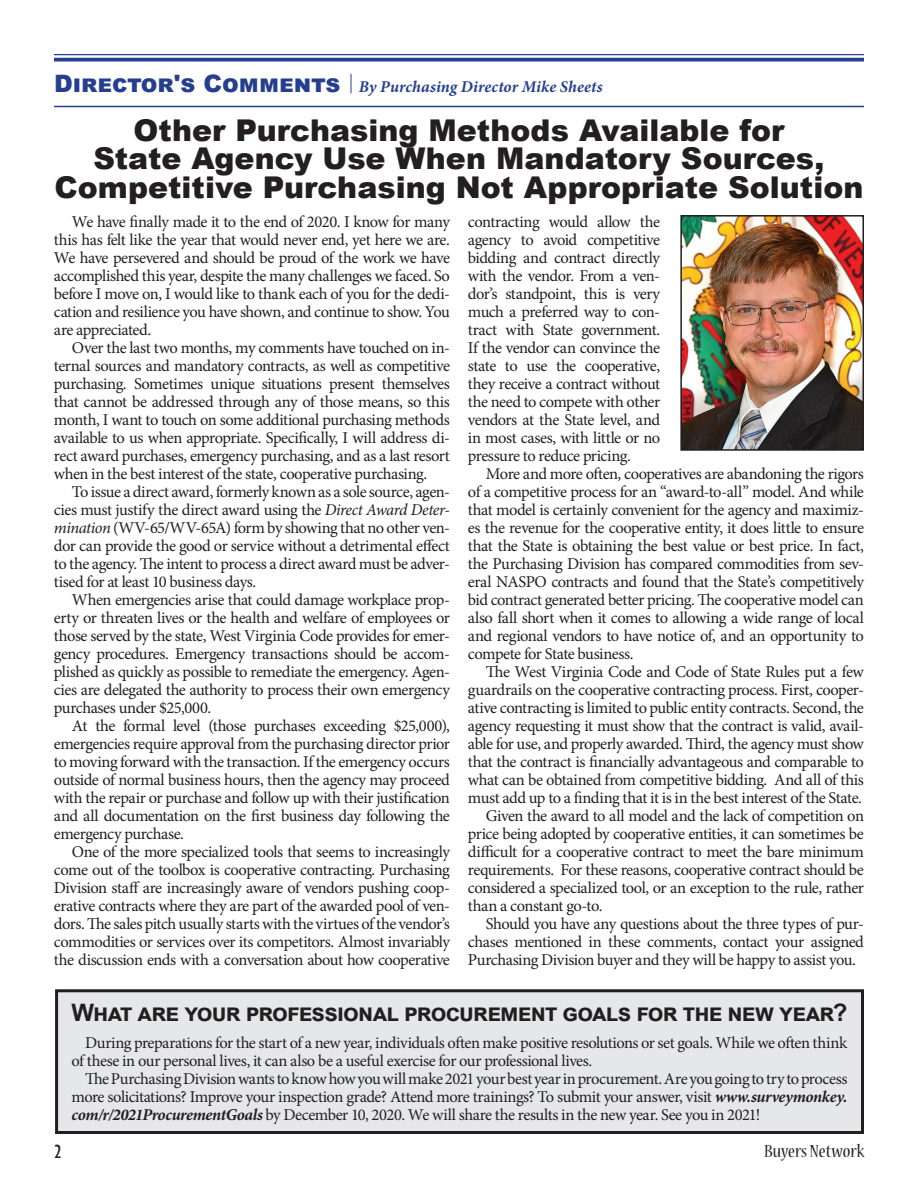
<style>
.page{position:relative;width:918px;height:1188px;background:#fff}
.page>*{position:absolute;margin:0;border:0;box-sizing:border-box;transform-origin:0 0}
.t1{font:900 30px/28.5px "Arial";color:#231f20;text-align:center}
.t2{font:700 24px "Arial";letter-spacing:-.035em;color:#231f20}
.t3{font:900 24px "Arial";color:#253f8e}
.t4{font:condensed 19.5px "Nueva Std";color:#231f20;scale:1.08 1}
.t5{font:condensed 19.5px "Gill Sans";color:#231f20;scale:1.08 1}
.t6{font:16.5px/18px "Minion Pro";letter-spacing:-.03em;color:#231f20;text-align:justify}
.t7{font:italic 700 16.5px "Minion Pro";letter-spacing:.005em;color:#253f8e}
.s1{font-style:italic}
.s2{font-weight:700;font-style:italic}
</style>
<div class="page">
<hr style="left:54px;top:54px;width:810px;height:1px;background:#253f8e">
<svg style="left:54px;top:58px;width:810px;height:4px;fill:#253f8e"></svg>
<hr style="left:54px;top:106px;width:810px;height:1px;background:#253f8e">
<img style="left:683px;top:218px;width:178px;height:230px">
<div style="left:680px;top:215px;width:184px;height:236px;border:2px solid #231f20"></div>
<svg style="left:351px;top:74px;width:1px;height:19px"></svg>
<div style="left:57px;top:991px;width:805px;height:141px;background:#e6e7e9"></div>
<div style="left:55px;top:989px;width:809px;height:145px;border:3px solid #231f20"></div>
<h2 class="t3" style="left:54px;top:66px;width:288px">Director's Comments</h2>
<h1 class="t1" style="left:54px;top:115px;width:811px">Other Purchasing Methods Available for<br>State Agency Use When Mandatory Sources,<br>Competitive Purchasing Not Appropriate Solution</h1>
<p class="t7" style="left:359px;top:75px;width:245px">By Purchasing Director Mike Sheets</p>
<p class="t6" style="left:54px;top:213px;width:398px;text-indent:18px">We have finally made it to the end of 2020. I know for many this has felt like the year that would never end, yet here we are.<br>We have persevered and should be proud of the work we have accomplished this year, despite the many challenges we faced. So before I move on, I would like to thank each of you for the dedi&shy;cation and resilience you have shown, and continue to show. You are appreciated.</p>
<p class="t6" style="left:54px;top:339px;width:398px;text-indent:18px">Over the last two months, my comments have touched on in&shy;ternal sources and mandatory contracts, as well as competitive purchasing. Sometimes unique situations present themselves that cannot be addressed through any of those means, so this month, I want to touch on some additional purchasing methods available to us when appropriate. Specifically, I will address di&shy;rect award purchases, emergency purchasing, and as a last resort when in the best interest of the state, cooperative purchasing.</p>
<p class="t6" style="left:54px;top:483px;width:398px;text-indent:18px">To issue a direct award, formerly known as a sole source, agen&shy;cies must justify the direct award using the <span class="s1">Direct Award Deter&shy;mination</span> (WV-65/WV-65A) form by showing that no other ven&shy;dor can provide the good or service without a detrimental effect to the agency. The intent to process a direct award must be adver&shy;tised for at least 10 business days.</p>
<p class="t6" style="left:54px;top:591px;width:398px;text-indent:18px">When emergencies arise that could damage workplace prop&shy;erty or threaten lives or the health and welfare of employees or those served by the state, West Virginia Code provides for emer&shy;gency procedures. Emergency transactions should be accom&shy;plished as quickly as possible to remediate the emergency. Agen&shy;cies are delegated the authority to process their own emergency purchases under $25,000.</p>
<p class="t6" style="left:54px;top:717px;width:398px;text-indent:18px">At the formal level (those purchases exceeding $25,000), emergencies require approval from the purchasing director prior to moving forward with the transaction. If the emergency occurs outside of normal business hours, then the agency may proceed with the repair or purchase and follow up with their justification and all documentation on the first business day following the emergency purchase.</p>
<p class="t6" style="left:54px;top:843px;width:398px;text-indent:18px">One of the more specialized tools that seems to increasingly come out of the toolbox is cooperative contracting. Purchasing Division staff are increasingly aware of vendors pushing coop&shy;erative contracts where they are part of the awarded pool of ven&shy;dors. The sales pitch usually starts with the virtues of the vendor’s commodities or services over its competitors. Almost invariably the discussion ends with a conversation about how cooperative</p>
<p class="t6" style="left:468px;top:213px;width:194px">contracting would allow the agency to avoid competitive bidding and contract directly with the vendor. From a ven&shy;dor’s standpoint, this is very much a preferred way to con&shy;tract with State government.<br>If the vendor can convince the state to use the cooperative, they receive a contract without the need to compete with other vendors at the State level, and in most cases, with little or no pressure to reduce pricing.</p>
<p class="t6" style="left:468px;top:465px;width:398px;text-indent:18px">More and more often, cooperatives are abandoning the rigors of a competitive process for an “award-to-all” model. And while that model is certainly convenient for the agency and maximiz&shy;es the revenue for the cooperative entity, it does little to ensure that the State is obtaining the best value or best price. In fact, the Purchasing Division has compared commodities from sev&shy;eral NASPO contracts and found that the State’s competitively bid contract generated better pricing. The cooperative model can also fall short when it comes to allowing a wide range of local and regional vendors to have notice of, and an opportunity to compete for State business.</p>
<p class="t6" style="left:486px;top:663px;width:379px">The West Virginia Code and Code of State Rules put a few</p>
<p class="t6" style="left:468px;top:681px;width:398px">guardrails on the cooperative contracting process. First, cooper-</p>
<p class="t6" style="left:468px;top:699px;width:397px">ative contracting is limited to public entity contracts. Second, the</p>
<p class="t6" style="left:468px;top:717px;width:398px">agency requesting it must show that the contract is valid, avail-</p>
<p class="t6" style="left:468px;top:735px;width:397px">able for use, and properly awarded. Third, the agency must show</p>
<p class="t6" style="left:468px;top:753px;width:398px">that the contract is financially advantageous and comparable to</p>
<p class="t6" style="left:468px;top:771px;width:398px">what can be obtained from competitive bidding. And all of this</p>
<p class="t6" style="left:468px;top:789px;width:396px">must add up to a finding that it is in the best interest of the State.</p>
<p class="t6" style="left:486px;top:807px;width:380px">Given the award to all model and the lack of competition on</p>
<p class="t6" style="left:468px;top:825px;width:397px">price being adopted by cooperative entities, it can sometimes be</p>
<p class="t6" style="left:468px;top:843px;width:398px">difficult for a cooperative contract to meet the bare minimum</p>
<p class="t6" style="left:468px;top:861px;width:397px">requirements. For these reasons, cooperative contract should be</p>
<p class="t6" style="left:468px;top:879px;width:398px">considered a specialized tool, or an exception to the rule, rather</p>
<p class="t6" style="left:468px;top:897px;width:136px">than a constant go-to.</p>
<p class="t6" style="left:486px;top:915px;width:379px">Should you have any questions about the three types of pur-</p>
<p class="t6" style="left:468px;top:933px;width:398px">chases mentioned in these comments, contact your assigned</p>
<p class="t6" style="left:468px;top:951px;width:390px">Purchasing Division buyer and they will be happy to assist you.</p>
<h2 class="t2" style="left:71px;top:996px;width:778px">What are your professional procurement goals for the new year?</h2>
<p class="t6" style="left:72px;top:1034px;width:777px;text-indent:14px">During preparations for the start of a new year, individuals often make positive resolutions or set goals. While we often think of these in our personal lives, it can also be a useful exercise for our professional lives.</p>
<p class="t6" style="left:72px;top:1070px;width:777px;text-indent:13px">The Purchasing Division wants to know how you will make 2021 your best year in procurement. Are you going to try to process more solicitations? Improve your inspection grade? Attend more trainings? To submit your answer, visit <span class="s2">www.surveymonkey. com/r/2021ProcurementGoals</span> by December 10, 2020. We will share the results in the new year. See you in 2021!</p>
<p class="t5" style="left:54px;top:1140px;width:9px">2</p>
<p class="t4" style="left:764px;top:1143px;width:94px">Buyers Network</p>
</div>
